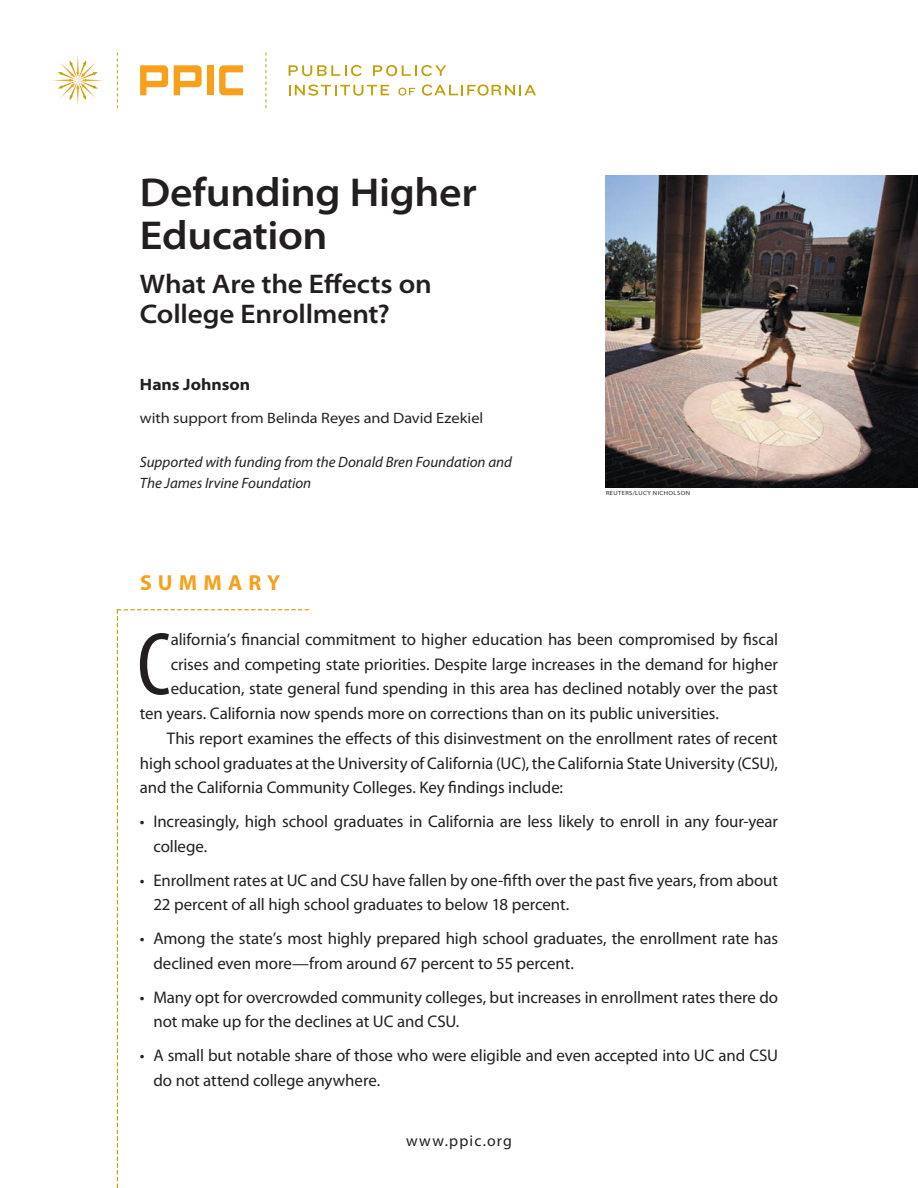
<style>
.page{position:relative;width:918px;height:1188px;background:#fff}
.page>*{position:absolute;margin:0;border:0;box-sizing:border-box;transform-origin:0 0}
.summary_text{font:condensed 90.3px "Myriad Pro";color:#231f20}
.t1{font:600 semi-expanded 40.5px/43.5px "Myriad Pro";letter-spacing:-.01em;color:#231f20}
.Subtitle{font:600 semi-expanded 27px/30px "Myriad Pro";letter-spacing:-.005em;color:#231f20}
.summary_text-2{font:700 21.75px "Myriad Pro";letter-spacing:.28em;color:#f6a01b}
.Summary_bulleted_lis{font:16.8px/24.8px "Myriad Pro";letter-spacing:-.005em;color:#231f20}
.summary_text-3{font:16.8px/24.8px "Myriad Pro";letter-spacing:-.005em;color:#231f20;text-align:justify}
.authors{font:700 semi-expanded 16.5px "Myriad Pro";color:#231f20}
.t2{font:15.75px "Myriad Pro";letter-spacing:.075em;color:#231f20}
.with_authors{font:italic 15px/21px "Myriad Pro";color:#231f20}
.with_authors-2{font:semi-expanded 15px "Myriad Pro";color:#231f20}
.photo_credit{font:semi-expanded 6px "Myriad Pro";letter-spacing:.07em;color:#231f20}
</style>
<div class="page">
<svg style="left:266px;top:52px;width:1px;height:56px"></svg>
<svg style="left:117px;top:52px;width:1px;height:56px"></svg>
<svg style="left:289px;top:65px;width:73px;height:11px"></svg>
<svg style="left:373px;top:65px;width:73px;height:11px"></svg>
<svg style="left:289px;top:84px;width:100px;height:12px"></svg>
<svg style="left:398px;top:88px;width:17px;height:8px"></svg>
<svg style="left:422px;top:84px;width:114px;height:12px"></svg>
<svg style="left:53px;top:55px;width:50px;height:50px"></svg>
<svg style="left:140px;top:65px;width:28px;height:30px"></svg>
<svg style="left:174px;top:65px;width:28px;height:30px"></svg>
<div style="left:207px;top:65px;width:7px;height:30px;background:#f6a01b"></div>
<svg style="left:219px;top:65px;width:24px;height:30px"></svg>
<svg style="left:117px;top:609px;width:192px;height:579px"></svg>
<img style="left:606px;top:176px;width:312px;height:312px">
<p class="t1" style="left:140px;top:169px;width:339px">Defunding Higher<br>Education</p>
<p class="Subtitle" style="left:140px;top:268px;width:293px">What Are the Effects on<br>College Enrollment?</p>
<p class="authors" style="left:140px;top:374px;width:112px">Hans Johnson</p>
<p class="with_authors-2" style="left:140px;top:409px;width:345px">with support from Belinda Reyes and David Ezekiel</p>
<p class="with_authors" style="left:140px;top:451px;width:374px">Supported with funding from the Donald Bren Foundation and<br>The James Irvine Foundation</p>
<p class="summary_text-2" style="left:140px;top:569px;width:142px">SUMMARY</p>
<p class="photo_credit" style="left:606px;top:490px;width:85px">REUTERS/LUCY NICHOLSON</p>
<p class="summary_text" style="left:137px;top:610px;width:35px">C</p>
<p class="summary_text-3" style="left:171px;top:627px;width:609px">alifornia’s financial commitment to higher education has been compromised by fiscal</p>
<p class="summary_text-3" style="left:171px;top:651px;width:609px">crises and competing state priorities. Despite large increases in the demand for higher</p>
<p class="summary_text-3" style="left:171px;top:676px;width:609px">education, state general fund spending in this area has declined notably over the past</p>
<p class="summary_text-3" style="left:140px;top:701px;width:580px">ten years. California now spends more on corrections than on its public universities.</p>
<p class="summary_text-3" style="left:140px;top:726px;width:640px;text-indent:27px">This report examines the effects of this disinvestment on the enrollment rates of recent high school graduates at the University of California (UC), the California State University (CSU), and the California Community Colleges. Key findings include:</p>
<p class="Summary_bulleted_lis" style="left:153px;top:809px;width:626px;text-indent:-14px">• Increasingly, high school graduates in California are less likely to enroll in any four-year college.</p>
<p class="Summary_bulleted_lis" style="left:153px;top:867px;width:626px;text-indent:-14px">• Enrollment rates at UC and CSU have fallen by one-fifth over the past five years, from about<br>22 percent of all high school graduates to below 18 percent.</p>
<p class="Summary_bulleted_lis" style="left:153px;top:926px;width:626px;text-indent:-14px">• Among the state’s most highly prepared high school graduates, the enrollment rate has declined even more—from around 67 percent to 55 percent.</p>
<p class="Summary_bulleted_lis" style="left:153px;top:984px;width:626px;text-indent:-14px">• Many opt for overcrowded community colleges, but increases in enrollment rates there do not make up for the declines at UC and CSU.</p>
<p class="Summary_bulleted_lis" style="left:153px;top:1043px;width:626px;text-indent:-14px">• A small but notable share of those who were eligible and even accepted into UC and CSU do not attend college anywhere.</p>
<p class="t2" style="left:406px;top:1131px;width:107px">www.ppic.org</p>
</div>
